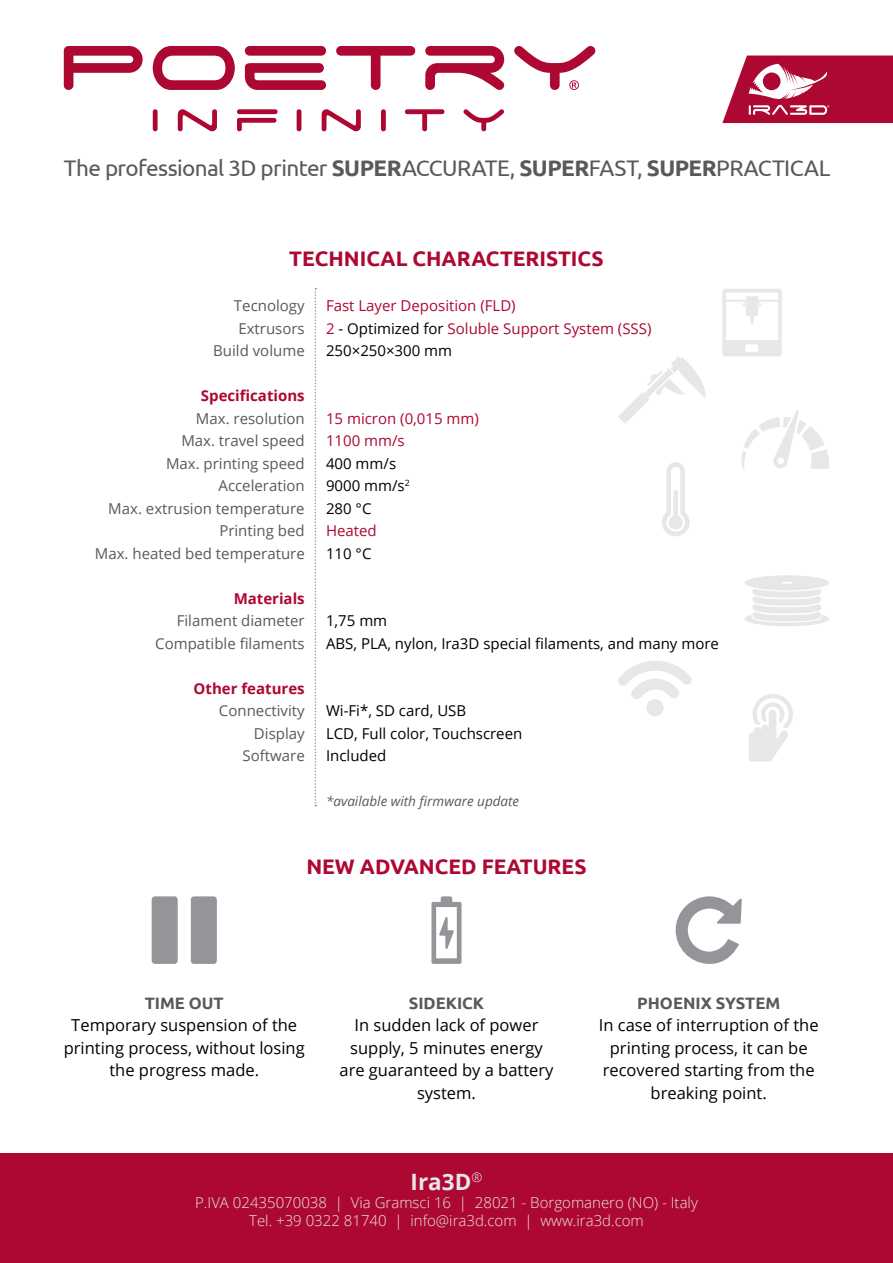
<style>
.page{position:relative;width:893px;height:1263px;background:#fff}
.page>*{position:absolute;margin:0;border:0;box-sizing:border-box;transform-origin:0 0}
.t1{font:22.5px "Ubuntu";letter-spacing:-.025em;color:#58595b}
.t2{font:700 22.5px "Open Sans";color:#e6e7e8}
.t3{font:700 21px "Ubuntu";color:#ad0832}
.t4{font:16.5px/22.5px "Open Sans";color:#000;text-align:center}
.t5{font:700 16.5px "Ubuntu";color:#58595b}
.t6{font:15px/22.5px "Open Sans";color:#58595b;text-align:right}
.t7{font:15px/22.5px "Open Sans";color:#000}
.t8{font:15px/22.5px "Open Sans";color:#ad0832}
.t9{font:300 15px/18px "Open Sans";color:#e6e7e8;text-align:center}
.t10{font:700 15px "Open Sans";color:#ad0832}
.t11{font:italic 13.5px "Open Sans";color:#58595b}
.s1{font-weight:700}
.s2{color:#000}
</style>
<div class="page">
<svg style="left:722px;top:56px;width:171px;height:67px"></svg>
<svg style="left:315px;top:288px;width:1px;height:518px"></svg>
<svg style="left:676px;top:896px;width:66px;height:68px"></svg>
<div style="left:191px;top:896px;width:26px;height:68px;background:#939598;border-radius:3px"></div>
<div style="left:152px;top:896px;width:26px;height:68px;background:#939598;border-radius:3px"></div>
<svg style="left:431px;top:896px;width:30px;height:68px"></svg>
<svg style="left:722px;top:289px;width:60px;height:67px"></svg>
<svg style="left:618px;top:357px;width:88px;height:67px"></svg>
<svg style="left:741px;top:410px;width:88px;height:59px"></svg>
<svg style="left:662px;top:462px;width:28px;height:74px"></svg>
<svg style="left:744px;top:575px;width:85px;height:51px"></svg>
<svg style="left:749px;top:694px;width:44px;height:67px"></svg>
<div style="left:646px;top:699px;width:18px;height:17px;background:#e6e7e8;border-radius:50%"></div>
<svg style="left:618px;top:661px;width:74px;height:39px"></svg>
<svg style="left:64px;top:46px;width:79px;height:44px"></svg>
<svg style="left:153px;top:46px;width:82px;height:44px"></svg>
<svg style="left:245px;top:46px;width:81px;height:44px"></svg>
<svg style="left:336px;top:46px;width:79px;height:44px"></svg>
<svg style="left:425px;top:46px;width:79px;height:44px"></svg>
<svg style="left:514px;top:46px;width:81px;height:44px"></svg>
<svg style="left:153px;top:109px;width:5px;height:22px"></svg>
<svg style="left:178px;top:109px;width:39px;height:22px"></svg>
<svg style="left:237px;top:109px;width:41px;height:22px"></svg>
<svg style="left:297px;top:109px;width:4px;height:22px"></svg>
<svg style="left:322px;top:109px;width:39px;height:22px"></svg>
<svg style="left:381px;top:109px;width:5px;height:22px"></svg>
<svg style="left:405px;top:109px;width:39px;height:22px"></svg>
<svg style="left:463px;top:109px;width:41px;height:22px"></svg>
<div style="left:0;top:1154px;width:893px;height:109px;background:#ad0832"></div>
<h1 class="t1" style="left:64px;top:155px;width:768px">The professional 3D printer <span class="s1">SUPER</span>ACCURATE, <span class="s1">SUPER</span>FAST, <span class="s1">SUPER</span>PRACTICAL</h1>
<p class="t3" style="left:289px;top:246px;width:316px">TECHNICAL CHARACTERISTICS</p>
<p class="t8" style="left:326px;top:294px;width:327px">Fast Layer Deposition (FLD)<br>2 <span class="s2">- Optimized for</span> Soluble Support System (SSS)<br><span class="s2">250×250×300 mm</span></p>
<p class="t6" style="left:213px;top:294px;width:93px">Tecnology<br>Extrusors<br>Build volume</p>
<p class="t10" style="left:201px;top:385px;width:105px">Specifications</p>
<p class="t6" style="left:95px;top:407px;width:211px">Max. resolution<br>Max. travel speed<br>Max. printing speed<br>Acceleration<br>Max. extrusion temperature<br>Printing bed<br>Max. heated bed temperature</p>
<p class="t10" style="left:234px;top:588px;width:73px">Materials</p>
<p class="t6" style="left:155px;top:609px;width:151px">Filament diameter<br>Compatible filaments</p>
<p class="t10" style="left:194px;top:678px;width:113px">Other features</p>
<p class="t6" style="left:219px;top:699px;width:87px">Connectivity<br>Display<br>Software</p>
<p class="t8" style="left:326px;top:407px;width:154px">15 micron (0,015 mm)<br>1100 mm/s</p>
<p class="t7" style="left:326px;top:452px;width:85px">400 mm/s<br>9000 mm/s<sup>2<br></sup>280 °C</p>
<p class="t8" style="left:326px;top:519px;width:52px">Heated</p>
<p class="t7" style="left:326px;top:542px;width:47px">110 °C</p>
<p class="t7" style="left:326px;top:609px;width:394px">1,75 mm<br>ABS, PLA, nylon, Ira3D special filaments, and many more</p>
<p class="t7" style="left:326px;top:699px;width:198px">Wi-Fi*, SD card, USB<br>LCD, Full color, Touchscreen<br>Included</p>
<p class="t11" style="left:326px;top:792px;width:195px">*available with firmware update</p>
<p class="t3" style="left:306px;top:854px;width:282px">NEW ADVANCED FEATURES</p>
<p class="t5" style="left:145px;top:993px;width:80px">TIME OUT</p>
<p class="t4" style="left:64px;top:1014px;width:242px">Temporary suspension of the printing process, without losing the progress made.</p>
<p class="t5" style="left:409px;top:993px;width:77px">SIDEKICK</p>
<p class="t4" style="left:339px;top:1014px;width:216px">In sudden lack of power supply, 5 minutes energy are guaranteed by a battery system.</p>
<p class="t5" style="left:637px;top:993px;width:144px">PHOENIX SYSTEM</p>
<p class="t4" style="left:599px;top:1014px;width:221px">In case of interruption of the printing process, it can be recovered starting from the breaking point.</p>
<h1 class="t2" style="left:411px;top:1166px;width:73px">Ira3D<sup>®</sup></h1>
<p class="t9" style="left:195px;top:1193px;width:504px">P.IVA 02435070038 | Via Gramsci 16 | 28021 - Borgomanero (NO) - Italy<br>Tel. +39 0322 81740 | info@ira3d.com | www.ira3d.com</p>
</div>
